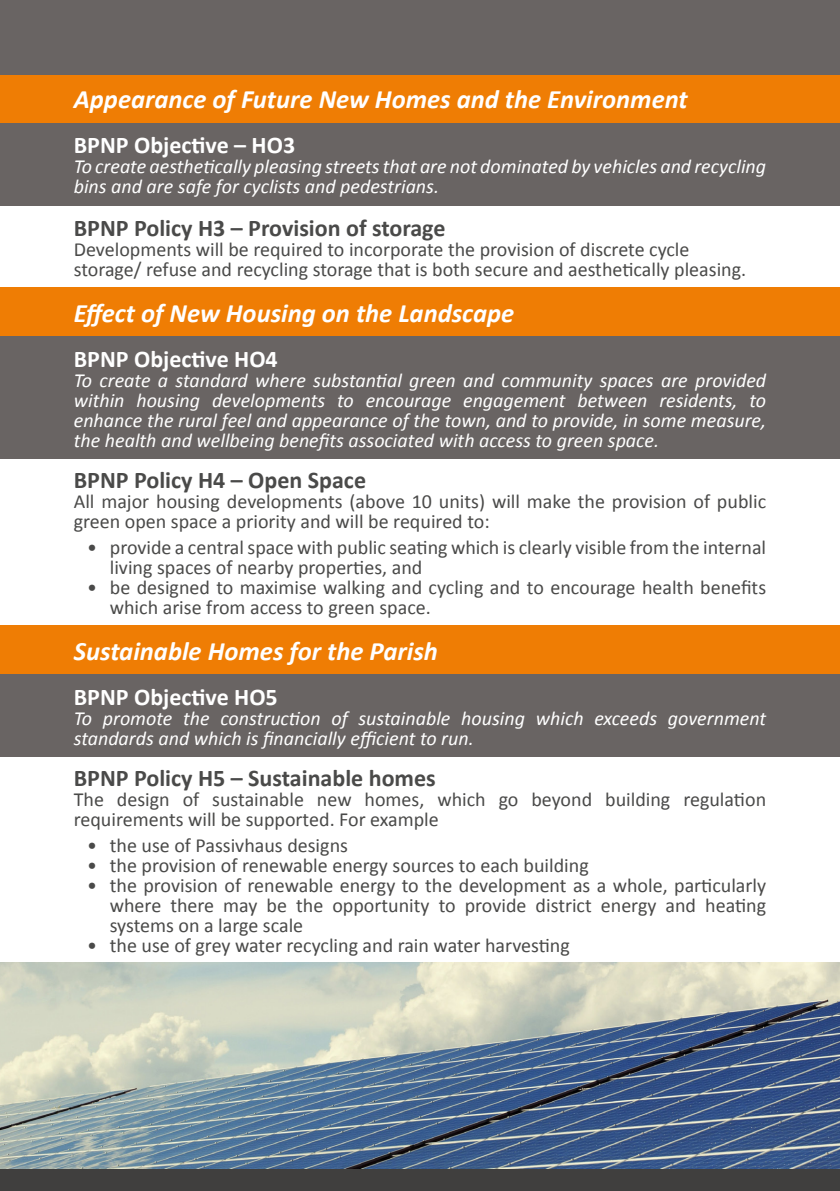
<style>
.page{position:relative;width:840px;height:1191px;background:#fff}
.page>*{position:absolute;margin:0;border:0;box-sizing:border-box;transform-origin:0 0}
.t1{font:italic 700 26.6px "Calibri";color:#fff}
.t2{font:700 24px "Calibri";color:#4a4a49}
.t3{font:700 24px "Calibri";color:#fff}
.t4{font:20px/20px "Calibri";color:#4a4a49}
.t5{font:italic 20px/20px "Calibri";color:#fff}
</style>
<div class="page">
<div style="left:0;top:1168px;width:839px;height:23px;background:#403f3e"></div>
<div style="left:0;top:123px;width:839px;height:83px;background:#696463"></div>
<div style="left:0;top:336px;width:839px;height:122px;background:#696463"></div>
<div style="left:0;top:674px;width:839px;height:82px;background:#696463"></div>
<div style="left:0;top:74px;width:839px;height:49px;background:#ef7d04"></div>
<div style="left:0;top:287px;width:839px;height:49px;background:#ef7d04"></div>
<div style="left:0;top:625px;width:839px;height:49px;background:#ef7d04"></div>
<div style="left:0;top:0;width:839px;height:74px;background:#696463"></div>
<img style="left:0;top:962px;width:839px;height:206px">
<h1 class="t1" style="left:74px;top:81px;width:615px">Appearance of Future New Homes and the Environment</h1>
<p class="t3" style="left:74px;top:128px;width:223px">BPNP Objective – HO3</p>
<p class="t5" style="left:74px;top:156px;width:693px">To create aesthetically pleasing streets that are not dominated by vehicles and recycling bins and are safe for cyclists and pedestrians.</p>
<p class="t2" style="left:74px;top:211px;width:373px">BPNP Policy H3 – Provision of storage</p>
<p class="t4" style="left:74px;top:238px;width:673px">Developments will be required to incorporate the provision of discrete cycle storage/ refuse and recycling storage that is both secure and aesthetically pleasing.</p>
<h1 class="t1" style="left:74px;top:294px;width:441px">Effect of New Housing on the Landscape</h1>
<p class="t3" style="left:74px;top:342px;width:205px">BPNP Objective HO4</p>
<p class="t5" style="left:74px;top:369px;width:693px;text-align:justify">To create a standard where substantial green and community spaces are provided within housing developments to encourage engagement between residents, to enhance the rural feel and appearance of the town, and to provide, in some measure, the health and wellbeing benefits associated with access to green space.</p>
<p class="t2" style="left:74px;top:463px;width:293px">BPNP Policy H4 – Open Space</p>
<p class="t4" style="left:74px;top:491px;width:693px">All major housing developments (above 10 units) will make the provision of public green open space a priority and will be required to:</p>
<p class="t4" style="left:110px;top:537px;width:657px;text-indent:-23px">• provide a central space with public seating which is clearly visible from the internal living spaces of nearby properties, and</p>
<p class="t4" style="left:110px;top:577px;width:657px;text-indent:-23px">• be designed to maximise walking and cycling and to encourage health benefits which arise from access to green space.</p>
<h1 class="t1" style="left:74px;top:632px;width:365px">Sustainable Homes for the Parish</h1>
<p class="t3" style="left:74px;top:680px;width:205px">BPNP Objective HO5</p>
<p class="t5" style="left:74px;top:707px;width:693px">To promote the construction of sustainable housing which exceeds government standards and which is financially efficient to run.</p>
<p class="t2" style="left:74px;top:761px;width:363px">BPNP Policy H5 – Sustainable homes</p>
<p class="t4" style="left:74px;top:789px;width:693px">The design of sustainable new homes, which go beyond building regulation requirements will be supported. For example</p>
<p class="t4" style="left:87px;top:835px;width:262px">• the use of Passivhaus designs</p>
<p class="t4" style="left:87px;top:855px;width:503px">• the provision of renewable energy sources to each building</p>
<p class="t4" style="left:110px;top:875px;width:657px;text-align:justify;text-indent:-23px">• the provision of renewable energy to the development as a whole, particularly where there may be the opportunity to provide district energy and heating systems on a large scale</p>
<p class="t4" style="left:87px;top:935px;width:484px">• the use of grey water recycling and rain water harvesting</p>
</div>
